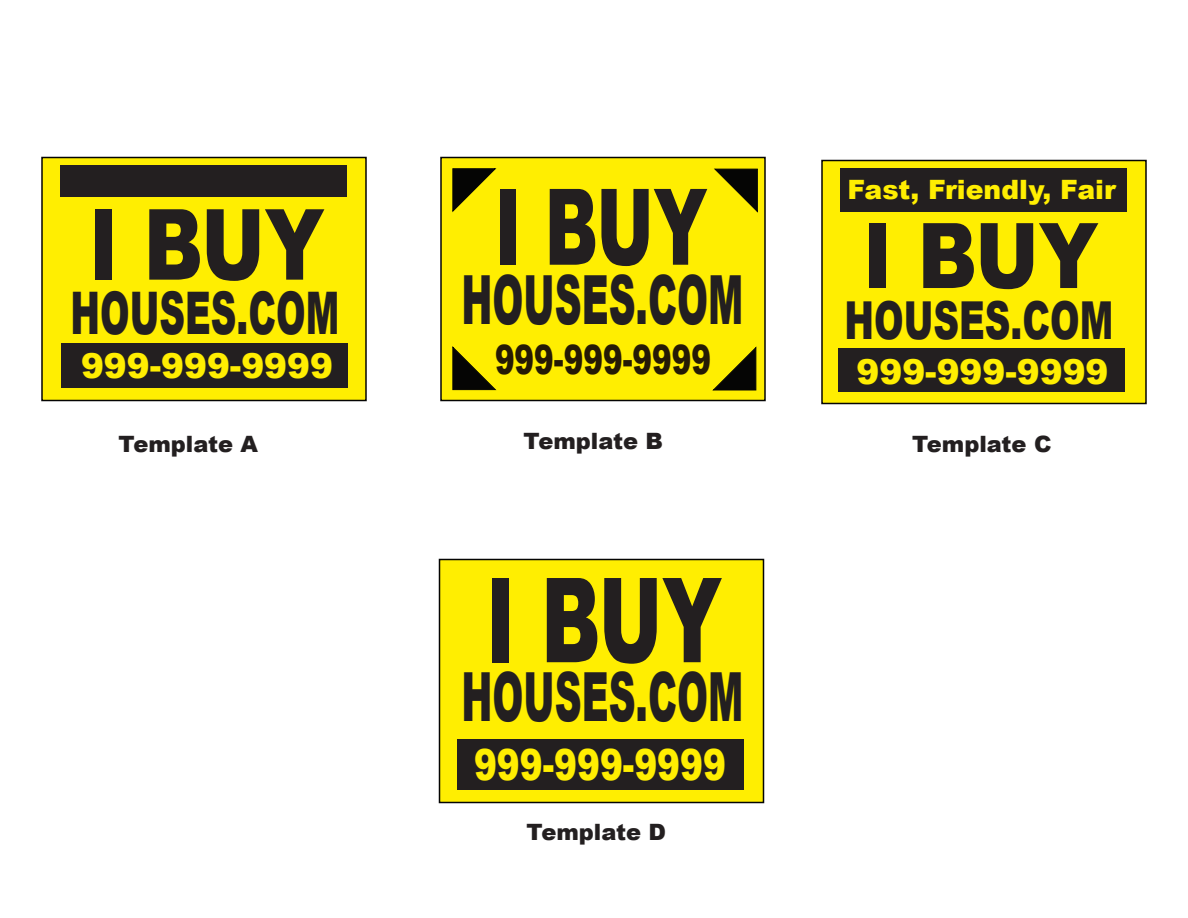
<style>
.page{position:relative;width:1188px;height:918px;background:#fff}
.page>*{position:absolute;margin:0;border:0;box-sizing:border-box;transform-origin:0 0}
.t1{font:900 117.6px "Arial";color:#231f20;scale:.65 1}
.t2{font:900 105.9px "Arial";color:#231f20;scale:.65 1}
.t3{font:900 98.25px "Arial";color:#231f20;scale:.78 1}
.t4{font:900 90.6px "Arial";color:#231f20;scale:.84 1}
.t5{font:900 67.8px "Arial";color:#231f20;scale:.55 1}
.t6{font:900 58.8px "Arial";color:#231f20;scale:.61 1}
.t7{font:900 52.35px "Arial";color:#231f20;scale:.68 1}
.t8{font:900 42.9px "Arial";color:#ffee01;scale:.8 1}
.t9{font:900 40.5px "Arial";color:#251a05;scale:.73 1}
.t10{font:900 34.35px "Arial";color:#ffee01}
.t11{font:900 26.7px "Arial";color:#ffee01}
.t12{font:900 22.5px "Arial";color:#231f20}
</style>
<div class="page">
<div style="left:41px;top:157px;width:326px;height:244px;background:#ffee01;border:2px solid #050504"></div>
<div style="left:440px;top:157px;width:326px;height:244px;background:#ffee01;border:2px solid #050504"></div>
<div style="left:821px;top:160px;width:326px;height:244px;background:#ffee01;border:2px solid #050504"></div>
<div style="left:439px;top:559px;width:325px;height:244px;background:#ffee01;border:2px solid #050504"></div>
<div style="left:60px;top:165px;width:286px;height:31px;background:#231f20"></div>
<div style="left:62px;top:344px;width:286px;height:44px;background:#231f20"></div>
<div style="left:840px;top:168px;width:286px;height:44px;background:#231f20"></div>
<div style="left:838px;top:348px;width:287px;height:44px;background:#231f20"></div>
<div style="left:458px;top:740px;width:286px;height:50px;background:#231f20"></div>
<svg style="left:714px;top:168px;width:44px;height:45px"></svg>
<svg style="left:452px;top:168px;width:45px;height:44px"></svg>
<svg style="left:452px;top:346px;width:45px;height:45px"></svg>
<svg style="left:712px;top:346px;width:45px;height:45px"></svg>
<h3 class="t3" style="left:88px;top:173px;width:304px">I BUY</h3>
<h3 class="t6" style="left:70px;top:270px;width:442px">HOUSES.COM</h3>
<h3 class="t10" style="left:81px;top:341px;width:254px">999-999-9999</h3>
<h2 class="t2" style="left:495px;top:150px;width:328px">I BUY</h2>
<h3 class="t5" style="left:461px;top:250px;width:515px">HOUSES.COM</h3>
<h3 class="t9" style="left:495px;top:330px;width:297px">999-999-9999</h3>
<p class="t11" style="left:848px;top:170px;width:270px">Fast, Friendly, Fair</p>
<h3 class="t4" style="left:862px;top:190px;width:282px">I BUY</h3>
<h3 class="t7" style="left:844px;top:282px;width:397px">HOUSES.COM</h3>
<h3 class="t10" style="left:856px;top:347px;width:254px">999-999-9999</h3>
<p class="t12" style="left:118px;top:427px;width:141px">Template A</p>
<p class="t12" style="left:524px;top:424px;width:141px">Template B</p>
<p class="t12" style="left:912px;top:427px;width:141px">Template C</p>
<h1 class="t1" style="left:486px;top:535px;width:364px">I BUY</h1>
<h3 class="t5" style="left:461px;top:648px;width:515px">HOUSES.COM</h3>
<h3 class="t8" style="left:474px;top:734px;width:317px">999-999-9999</h3>
<p class="t12" style="left:527px;top:816px;width:141px">Template D</p>
</div>
